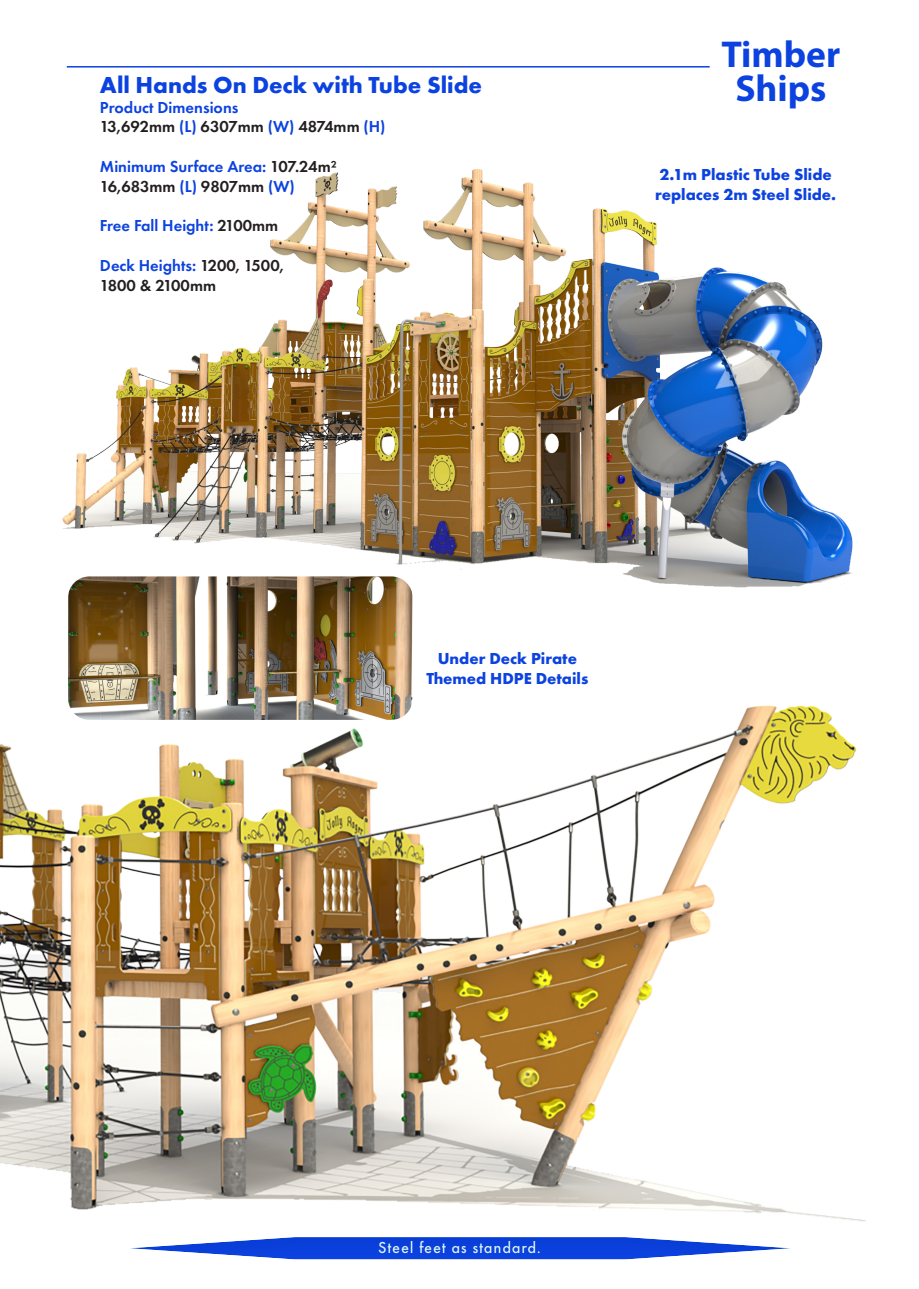
<style>
.page{position:relative;width:919px;height:1289px;background:#fff}
.page>*{position:absolute;margin:0;border:0;box-sizing:border-box;transform-origin:0 0}
.t1{font:700 37.5px/34.5px "Myriad Pro";color:#0c42df;text-align:center}
.t2{font:700 24px "Futura PT";color:#0c42df}
.t3{font:600 16.5px "Futura PT";color:#0c42df}
.t4{font:700 16.5px/19.8px "Futura PT";color:#0c42df}
.t5{font:600 16.5px "Futura PT";color:#231f20}
.t6{font:500 16.5px "Futura PT";letter-spacing:.05em;color:#fff}
.s1{color:#0c42df}
.s2{color:#231f20}
</style>
<div class="page">
<img style="left:0;top:596px;width:866px;height:626px">
<img style="left:62px;top:169px;width:791px;height:427px">
<hr style="left:67px;top:66px;width:642px;height:2px;background:#0c42df">
<div style="left:120px;top:1235px;width:680px;height:28px;background:#c7e9f4;opacity:.75"></div>
<p class="t2" style="left:100px;top:69px;width:383px">All Hands On Deck with Tube Slide</p>
<p class="t3" style="left:100px;top:97px;width:140px">Product Dimensions</p>
<p class="t5" style="left:100px;top:116px;width:287px">13,692mm <span class="s1">(L)</span> 6307mm <span class="s1">(W)</span> 4874mm <span class="s1">(H)</span></p>
<p class="t3" style="left:100px;top:156px;width:238px">Minimum Surface Area: <span class="s2">107.24m²</span></p>
<p class="t5" style="left:100px;top:176px;width:196px">16,683mm <span class="s1">(L)</span> 9807mm <span class="s1">(W)</span></p>
<p class="t3" style="left:100px;top:215px;width:180px">Free Fall Height: <span class="s2">2100mm</span></p>
<p class="t3" style="left:100px;top:255px;width:185px">Deck Heights: <span class="s2">1200, 1500,</span></p>
<p class="t5" style="left:100px;top:275px;width:118px">1800 &amp; 2100mm</p>
<h1 class="t1" style="left:721px;top:36px;width:120px">Timber<br>Ships</h1>
<p class="t4" style="left:655px;top:164px;width:183px">2.1m Plastic Tube Slide replaces 2m Steel Slide.</p>
<p class="t4" style="left:426px;top:648px;width:163px;text-align:center">Under Deck Pirate<br>Themed HDPE Details</p>
<p class="t6" style="left:378px;top:1237px;width:164px">Steel feet as standard.</p>
</div>
